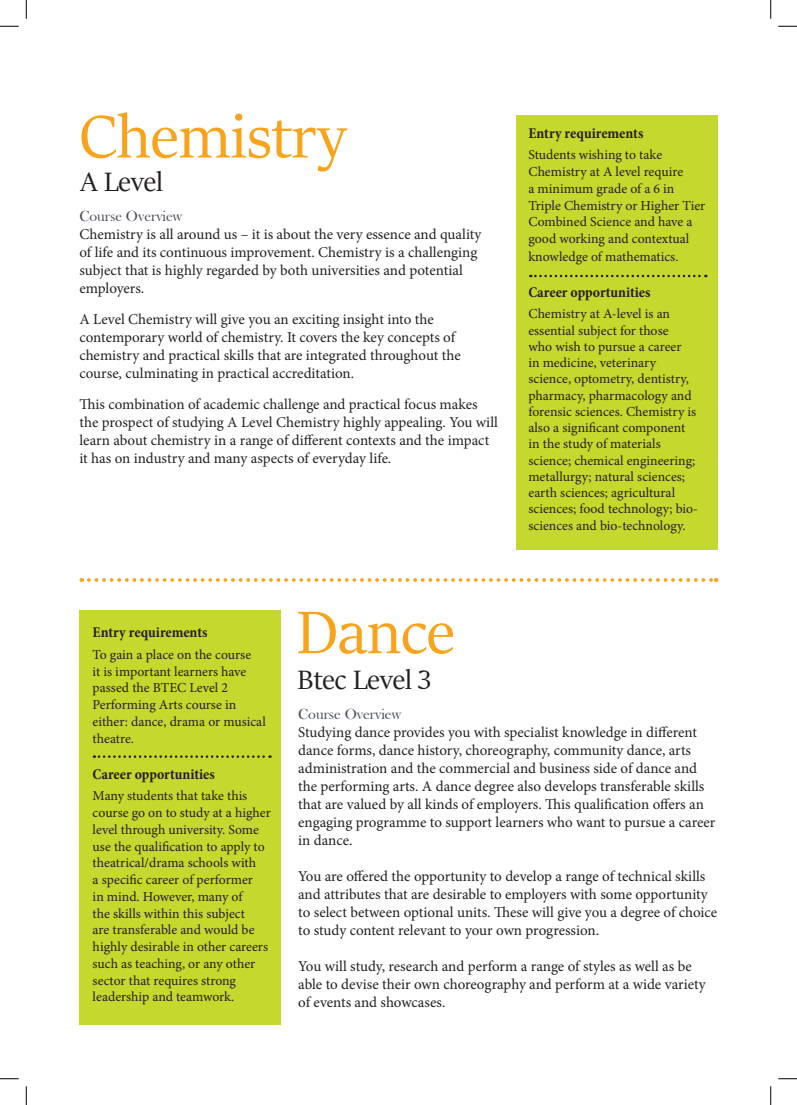
<style>
.page{position:relative;width:797px;height:1105px;background:#fff}
.page>*{position:absolute;margin:0;border:0;box-sizing:border-box;transform-origin:0 0}
.t1{font:67.5px "Sitka Banner";color:#f9a31b}
.t2{font:30px "Sitka Banner";color:#231f20}
.t3{font:15px/18px "Minion Pro";color:#231f20}
.t4{font:700 condensed 15px "Minion Pro";letter-spacing:-.005em;color:#231f20}
.t5{font:15px "Bask Old Face";color:#464b54}
.t6{font:13.75px/16.8px "Minion Pro";color:#231f20}
</style>
<div class="page">
<div style="left:79px;top:610px;width:201px;height:415px;background:#c4d82d"></div>
<svg style="left:89px;top:578px;width:627px;height:4px"></svg>
<div style="left:516px;top:115px;width:201px;height:435px;background:#c4d82d"></div>
<svg style="left:94px;top:755px;width:176px;height:3px"></svg>
<svg style="left:530px;top:275px;width:176px;height:2px"></svg>
<svg style="left:0;top:25px;width:19px;height:2px"></svg>
<svg style="left:778px;top:25px;width:19px;height:2px"></svg>
<svg style="left:0;top:1078px;width:19px;height:1px"></svg>
<svg style="left:778px;top:1078px;width:19px;height:1px"></svg>
<svg style="left:25px;top:0;width:2px;height:19px"></svg>
<svg style="left:25px;top:1086px;width:2px;height:19px"></svg>
<svg style="left:770px;top:0;width:1px;height:19px"></svg>
<svg style="left:770px;top:1086px;width:1px;height:19px"></svg>
<p class="t1" style="left:80px;top:90px;width:268px">Chemistry</p>
<p class="t5" style="left:79px;top:208px;width:104px">Course Overview</p>
<p class="t3" style="left:79px;top:226px;width:403px">Chemistry is all around us – it is about the very essence and quality of life and its continuous improvement. Chemistry is a challenging subject that is highly regarded by both universities and potential employers.</p>
<p class="t3" style="left:79px;top:311px;width:383px">A Level Chemistry will give you an exciting insight into the contemporary world of chemistry. It covers the key concepts of chemistry and practical skills that are integrated throughout the course, culminating in practical accreditation.</p>
<p class="t3" style="left:79px;top:396px;width:420px">This combination of academic challenge and practical focus makes the prospect of studying A Level Chemistry highly appealing. You will learn about chemistry in a range of different contexts and the impact it has on industry and many aspects of everyday life.</p>
<p class="t2" style="left:81px;top:161px;width:84px">A Level</p>
<p class="t4" style="left:528px;top:122px;width:116px">Entry requirements</p>
<p class="t6" style="left:528px;top:147px;width:178px">Students wishing to take<br>Chemistry at A level require<br>a minimum grade of a 6 in<br>Triple Chemistry or Higher Tier<br>Combined Science and have a good working and contextual</p>
<p class="t6" style="left:528px;top:248px;width:151px">knowledge of mathematics.</p>
<p class="t4" style="left:528px;top:282px;width:124px">Career opportunities</p>
<p class="t6" style="left:528px;top:306px;width:171px;line-height:16.2px">Chemistry at A-level is an essential subject for those<br>who wish to pursue a career<br>in medicine, veterinary science, optometry, dentistry, pharmacy, pharmacology and forensic sciences. Chemistry is also a significant component in the study of materials science; chemical engineering; metallurgy; natural sciences; earth sciences; agricultural sciences; food technology; bio&shy;sciences and bio-technology.</p>
<p class="t4" style="left:93px;top:622px;width:116px">Entry requirements</p>
<p class="t6" style="left:93px;top:646px;width:175px">To gain a place on the course<br>it is important learners have passed the BTEC Level 2<br>Performing Arts course in either: dance, drama or musical theatre.</p>
<p class="t4" style="left:93px;top:764px;width:124px">Career opportunities</p>
<p class="t6" style="left:93px;top:788px;width:180px">Many students that take this course go on to study at a higher level through university. Some use the qualification to apply to theatrical/drama schools with<br>a specific career of performer<br>in mind. However, many of<br>the skills within this subject<br>are transferable and would be highly desirable in other careers such as teaching, or any other sector that requires strong leadership and teamwork.</p>
<p class="t1" style="left:297px;top:586px;width:159px">Dance</p>
<p class="t2" style="left:297px;top:659px;width:136px">Btec Level 3</p>
<p class="t5" style="left:298px;top:706px;width:104px">Course Overview</p>
<p class="t3" style="left:298px;top:724px;width:419px">Studying dance provides you with specialist knowledge in different dance forms, dance history, choreography, community dance, arts administration and the commercial and business side of dance and the performing arts. A dance degree also develops transferable skills that are valued by all kinds of employers. This qualification offers an engaging programme to support learners who want to pursue a career in dance.</p>
<p class="t3" style="left:298px;top:868px;width:420px">You are offered the opportunity to develop a range of technical skills and attributes that are desirable to employers with some opportunity to select between optional units. These will give you a degree of choice to study content relevant to your own progression.</p>
<p class="t3" style="left:298px;top:958px;width:409px">You will study, research and perform a range of styles as well as be able to devise their own choreography and perform at a wide variety of events and showcases.</p>
</div>
